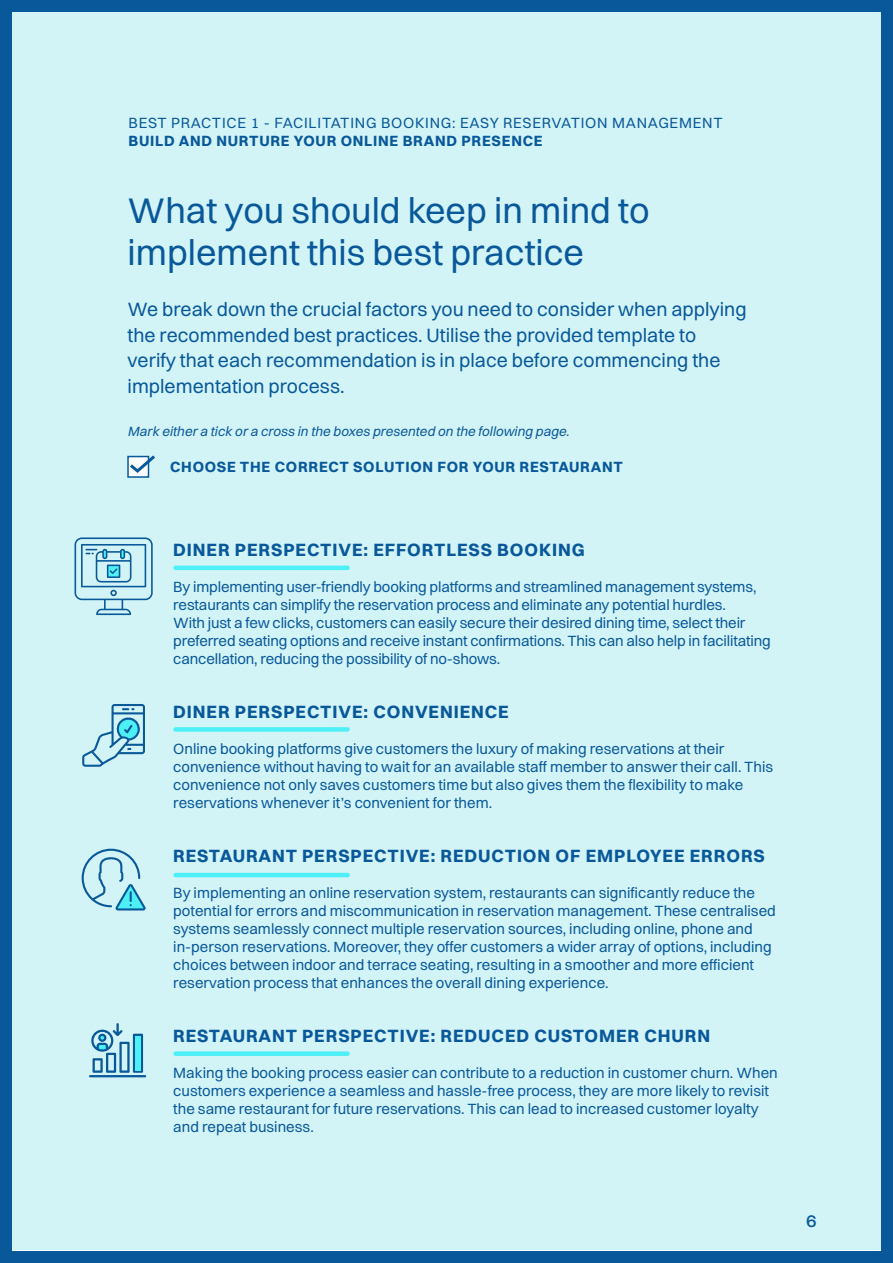
<style>
.page{position:relative;width:893px;height:1263px;background:#fff}
.page>*{position:absolute;margin:0;border:0;box-sizing:border-box;transform-origin:0 0}
.t1{font:36px/42px "Switzer";color:#09599a}
.t2{font:19.5px/25.5px "Switzer";color:#09599a}
.t3{font:700 18px "Switzer";letter-spacing:.05em;color:#09599a}
.t4{font:500 18px "Switzer";color:#09599a}
.t5{font:15px/18px "Switzer";color:#09599a}
.t6{font:700 15px "Switzer";letter-spacing:.05em;color:#09599a}
.t7{font:15px "Switzer";letter-spacing:.05em;color:#09599a}
.t8{font:italic 13.5px "Switzer";color:#09599a}
</style>
<div class="page">
<div style="left:0;top:6px;width:893px;height:1244px;background:#d3f4f7"></div>
<div style="left:0;top:0;width:893px;height:1263px;border:12px solid #09599a"></div>
<hr style="left:176px;top:566px;width:172px;height:4px;background:#4df0f6">
<svg style="left:127px;top:475px;width:22px;height:3px"></svg>
<svg style="left:127px;top:455px;width:28px;height:20px"></svg>
<div style="left:176px;top:727px;width:172px;height:5px;background:#4df0f6"></div>
<hr style="left:176px;top:873px;width:172px;height:4px;background:#4df0f6">
<div style="left:176px;top:1051px;width:172px;height:5px;background:#4df0f6"></div>
<svg style="left:82px;top:704px;width:63px;height:63px"></svg>
<svg style="left:75px;top:537px;width:78px;height:78px"></svg>
<hr style="left:89px;top:1075px;width:57px;height:2px;background:#0a5999">
<div style="left:133px;top:1034px;width:10px;height:39px;background:#0a5999"></div>
<div style="left:135px;top:1036px;width:6px;height:34px;background:#4df0f6"></div>
<svg style="left:91px;top:1023px;width:39px;height:50px"></svg>
<svg style="left:82px;top:849px;width:64px;height:61px"></svg>
<p class="t7" style="left:129px;top:114px;width:596px">BEST PRACTICE 1 - FACILITATING BOOKING: EASY RESERVATION MANAGEMENT</p>
<p class="t6" style="left:129px;top:131px;width:416px">BUILD AND NURTURE YOUR ONLINE BRAND PRESENCE</p>
<h1 class="t1" style="left:128px;top:189px;width:524px">What you should keep in mind to implement this best practice</h1>
<h2 class="t2" style="left:128px;top:297px;width:621px">We break down the crucial factors you need to consider when applying the recommended best practices. Utilise the provided template to verify that each recommendation is in place before commencing the implementation process.</h2>
<p class="t8" style="left:128px;top:424px;width:443px">Mark either a tick or a cross in the boxes presented on the following page.</p>
<p class="t6" style="left:170px;top:458px;width:454px">CHOOSE THE CORRECT SOLUTION FOR YOUR RESTAURANT</p>
<p class="t3" style="left:173px;top:538px;width:413px">DINER PERSPECTIVE: EFFORTLESS BOOKING</p>
<p class="t5" style="left:173px;top:577px;width:599px">By implementing user-friendly booking platforms and streamlined management systems, restaurants can simplify the reservation process and eliminate any potential hurdles.<br>With just a few clicks, customers can easily secure their desired dining time, select their preferred seating options and receive instant confirmations. This can also help in facilitating cancellation, reducing the possibility of no-shows.</p>
<p class="t3" style="left:173px;top:700px;width:337px">DINER PERSPECTIVE: CONVENIENCE</p>
<p class="t5" style="left:173px;top:739px;width:601px">Online booking platforms give customers the luxury of making reservations at their convenience without having to wait for an available staff member to answer their call. This convenience not only saves customers time but also gives them the flexibility to make reservations whenever it’s convenient for them.</p>
<p class="t3" style="left:173px;top:844px;width:593px">RESTAURANT PERSPECTIVE: REDUCTION OF EMPLOYEE ERRORS</p>
<p class="t5" style="left:173px;top:883px;width:604px">By implementing an online reservation system, restaurants can significantly reduce the potential for errors and miscommunication in reservation management. These centralised systems seamlessly connect multiple reservation sources, including online, phone and in-person reservations. Moreover, they offer customers a wider array of options, including choices between indoor and terrace seating, resulting in a smoother and more efficient reservation process that enhances the overall dining experience.</p>
<p class="t3" style="left:173px;top:1024px;width:538px">RESTAURANT PERSPECTIVE: REDUCED CUSTOMER CHURN</p>
<p class="t5" style="left:173px;top:1063px;width:606px">Making the booking process easier can contribute to a reduction in customer churn. When customers experience a seamless and hassle-free process, they are more likely to revisit the same restaurant for future reservations. This can lead to increased customer loyalty and repeat business.</p>
<p class="t4" style="left:806px;top:1210px;width:12px">6</p>
</div>
